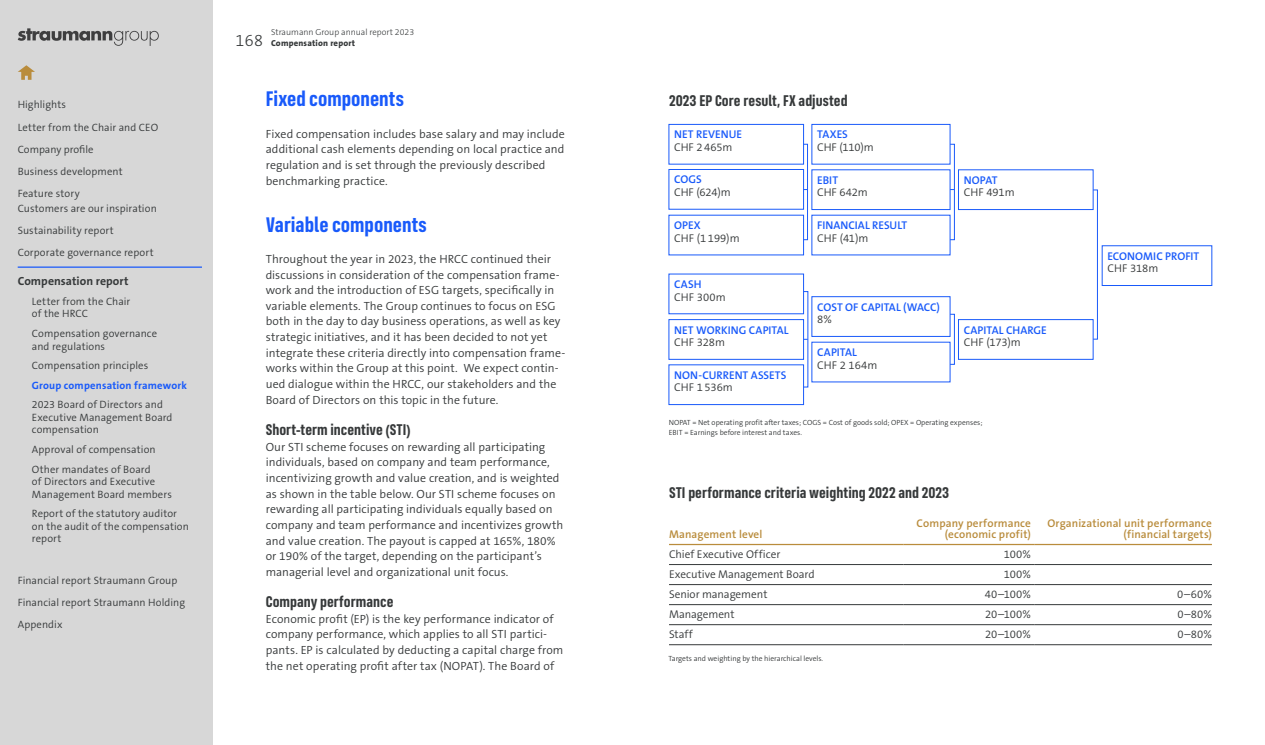
<style>
.page{position:relative;width:1265px;height:745px;background:#fff}
.page>*{position:absolute;margin:0;border:0;box-sizing:border-box;transform-origin:0 0}
.t1{font:700 21.25px "FS Industrie Cd";color:#195afa}
.t2{font:700 15.62px "FS Industrie Cd";color:#36393a}
.t3{font:300 11.88px/15.6px "The Sans B W4";letter-spacing:.005em;color:#36393a}
.t4{font:700 11.88px "The Sans B W7";letter-spacing:.005em;color:#36393a}
.t5{font:300 11.25px "The Sans B W4";color:#36393a}
.t6{font:600 11.25px "The Sans B W6";letter-spacing:.005em;color:#195afa}
.t7{font:600 11.25px/11.2px "The Sans B W6";letter-spacing:.01em;color:#b98c3c;text-align:right}
.t8{font:300 10.62px/22.1px "The Sans B W4";letter-spacing:.01em;color:#36393a}
.t9{font:700 10.62px "The Sans B W7";letter-spacing:.015em;color:#195afa}
.t10{font:300 8.75px "The Sans B W3";color:#36393a}
.t11{font:800 8.75px "The Sans B W8";letter-spacing:.02em;color:#36393a}
.t12{font:300 7.5px/10px "The Sans B W4";color:#36393a}
.s1{font-family:"The Sans B W3";font-weight:300;font-size:16.25px}
</style>
<div class="page">
<svg style="left:668px;top:123px;width:545px;height:523px"></svg>
<div style="left:0;top:0;width:213px;height:744px;background:#d7d7d7"></div>
<svg style="left:18px;top:28px;width:141px;height:18px"></svg>
<svg style="left:18px;top:65px;width:17px;height:15px"></svg>
<hr style="left:18px;top:266px;width:184px;height:1px;background:#195afa">
<p class="t8" style="left:18px;top:94px;width:142px">Highlights<br>Letter from the Chair and CEO<br>Company profile<br>Business development<br>Feature story</p>
<p class="t8" style="left:18px;top:197px;width:141px">Customers are our inspiration<br>Sustainability report<br>Corporate governance report</p>
<p class="t4" style="left:18px;top:273px;width:112px">Compensation report</p>
<p class="t8" style="left:32px;top:295px;width:100px;line-height:12.5px">Letter from the Chair of the HRCC</p>
<p class="t8" style="left:32px;top:327px;width:127px;line-height:12.5px">Compensation governance and regulations</p>
<p class="t8" style="left:32px;top:354px;width:118px">Compensation principles</p>
<p class="t9" style="left:32px;top:378px;width:157px">Group compensation framework</p>
<p class="t8" style="left:32px;top:398px;width:142px;line-height:12.5px">2023 Board of Directors and<br>Executive Management Board compensation</p>
<p class="t8" style="left:32px;top:439px;width:125px;line-height:19.6px">Approval of compensation<br>Other mandates of Board</p>
<p class="t8" style="left:32px;top:475px;width:142px;line-height:12.5px">of Directors and Executive<br>Management Board members</p>
<p class="t8" style="left:32px;top:507px;width:159px;line-height:12.5px">Report of the statutory auditor on the audit of the compensation report</p>
<p class="t8" style="left:18px;top:569px;width:169px">Financial report Straumann Group<br>Financial report Straumann Holding<br>Appendix</p>
<p class="t10" style="left:271px;top:26px;width:145px">Straumann Group annual report 2023</p>
<p class="t11" style="left:236px;top:37px;width:121px"><span class="s1">168</span> Compensation report</p>
<h1 class="t1" style="left:266px;top:86px;width:140px">Fixed components</h1>
<h2 class="t2" style="left:669px;top:91px;width:180px">2023 EP Core result, FX adjusted</h2>
<p class="t3" style="left:266px;top:126px;width:301px">Fixed compensation includes base salary and may include additional cash elements depending on local practice and regulation and is set through the previously described benchmarking practice.</p>
<h1 class="t1" style="left:266px;top:211px;width:162px">Variable components</h1>
<p class="t3" style="left:266px;top:251px;width:301px">Throughout the year in 2023, the HRCC continued their discussions in consideration of the compensation frame&shy;work and the introduction of ESG targets, specifically in variable elements. The Group continues to focus on ESG both in the day to day business operations, as well as key strategic initiatives, and it has been decided to not yet integrate these criteria directly into compensation frame&shy;works within the Group at this point. We expect contin&shy;ued dialogue within the HRCC, our stakeholders and the Board of Directors on this topic in the future.</p>
<h2 class="t2" style="left:266px;top:419px;width:147px">Short-term incentive (STI)</h2>
<p class="t3" style="left:266px;top:438px;width:299px">Our STI scheme focuses on rewarding all participating individuals, based on company and team performance, incentivizing growth and value creation, and is weighted as shown in the table below. Our STI scheme focuses on rewarding all participating individuals equally based on company and team performance and incentivizes growth and value creation. The payout is capped at 165%, 180% or 190% of the target, depending on the participant’s managerial level and organizational unit focus.</p>
<h2 class="t2" style="left:266px;top:591px;width:129px">Company performance</h2>
<p class="t3" style="left:266px;top:610px;width:299px">Economic profit (EP) is the key performance indicator of company performance, which applies to all STI partici&shy;pants. EP is calculated by deducting a capital charge from the net operating profit after tax (NOPAT). The Board of</p>
<p class="t6" style="left:817px;top:127px;width:32px">TAXES</p>
<p class="t5" style="left:817px;top:140px;width:58px">CHF (110)m</p>
<p class="t6" style="left:817px;top:173px;width:22px">EBIT</p>
<p class="t5" style="left:817px;top:185px;width:52px">CHF 642m</p>
<p class="t6" style="left:674px;top:127px;width:70px">NET REVENUE</p>
<p class="t5" style="left:674px;top:140px;width:60px">CHF 2 465m</p>
<p class="t6" style="left:674px;top:172px;width:29px">COGS</p>
<p class="t5" style="left:674px;top:185px;width:58px">CHF (624)m</p>
<p class="t6" style="left:674px;top:218px;width:28px">OPEX</p>
<p class="t5" style="left:674px;top:230px;width:67px">CHF (1 199)m</p>
<p class="t6" style="left:964px;top:173px;width:35px">NOPAT</p>
<p class="t5" style="left:964px;top:185px;width:52px">CHF 491m</p>
<p class="t6" style="left:817px;top:218px;width:92px">FINANCIAL RESULT</p>
<p class="t5" style="left:817px;top:230px;width:53px">CHF (41)m</p>
<p class="t6" style="left:1107px;top:248px;width:93px">ECONOMIC PROFIT</p>
<p class="t5" style="left:1107px;top:261px;width:52px">CHF 318m</p>
<p class="t6" style="left:674px;top:277px;width:29px">CASH</p>
<p class="t5" style="left:674px;top:289px;width:53px">CHF 300m</p>
<p class="t6" style="left:674px;top:322px;width:116px">NET WORKING CAPITAL</p>
<p class="t5" style="left:674px;top:335px;width:52px">CHF 328m</p>
<p class="t6" style="left:674px;top:367px;width:114px">NON-CURRENT ASSETS</p>
<p class="t5" style="left:674px;top:380px;width:60px">CHF 1 536m</p>
<p class="t6" style="left:817px;top:299px;width:124px">COST OF CAPITAL (WACC)</p>
<p class="t5" style="left:817px;top:312px;width:16px">8%</p>
<p class="t6" style="left:817px;top:345px;width:41px">CAPITAL</p>
<p class="t5" style="left:817px;top:357px;width:62px">CHF 2 164m</p>
<p class="t6" style="left:964px;top:322px;width:85px">CAPITAL CHARGE</p>
<p class="t5" style="left:964px;top:335px;width:59px">CHF (173)m</p>
<p class="t12" style="left:669px;top:417px;width:315px">NOPAT = Net operating profit after taxes; COGS = Cost of goods sold; OPEX = Operating expenses;<br>EBIT = Earnings before interest and taxes.</p>
<h2 class="t2" style="left:669px;top:482px;width:282px">STI performance criteria weighting 2022 and 2023</h2>
<p class="t7" style="left:669px;top:528px;width:95px">Management level</p>
<p class="t7" style="left:917px;top:517px;width:116px">Company performance (economic profit)</p>
<p class="t7" style="left:1047px;top:517px;width:166px">Organizational unit performance (financial targets)</p>
<p class="t5" style="left:669px;top:546px;width:113px">Chief Executive Officer</p>
<p class="t5" style="left:1004px;top:546px;width:29px">100%</p>
<p class="t5" style="left:669px;top:566px;width:147px">Executive Management Board</p>
<p class="t5" style="left:1004px;top:566px;width:29px">100%</p>
<p class="t5" style="left:669px;top:586px;width:100px">Senior management</p>
<p class="t5" style="left:985px;top:586px;width:48px">40–100%</p>
<p class="t5" style="left:1177px;top:586px;width:36px">0–60%</p>
<p class="t5" style="left:669px;top:607px;width:67px">Management</p>
<p class="t5" style="left:985px;top:607px;width:47px">20–100%</p>
<p class="t5" style="left:1178px;top:607px;width:36px">0–80%</p>
<p class="t5" style="left:669px;top:627px;width:25px">Staff</p>
<p class="t5" style="left:985px;top:627px;width:47px">20–100%</p>
<p class="t5" style="left:1178px;top:627px;width:36px">0–80%</p>
<p class="t12" style="left:669px;top:653px;width:156px">Targets and weighting by the hierarchical levels.</p>
</div>
